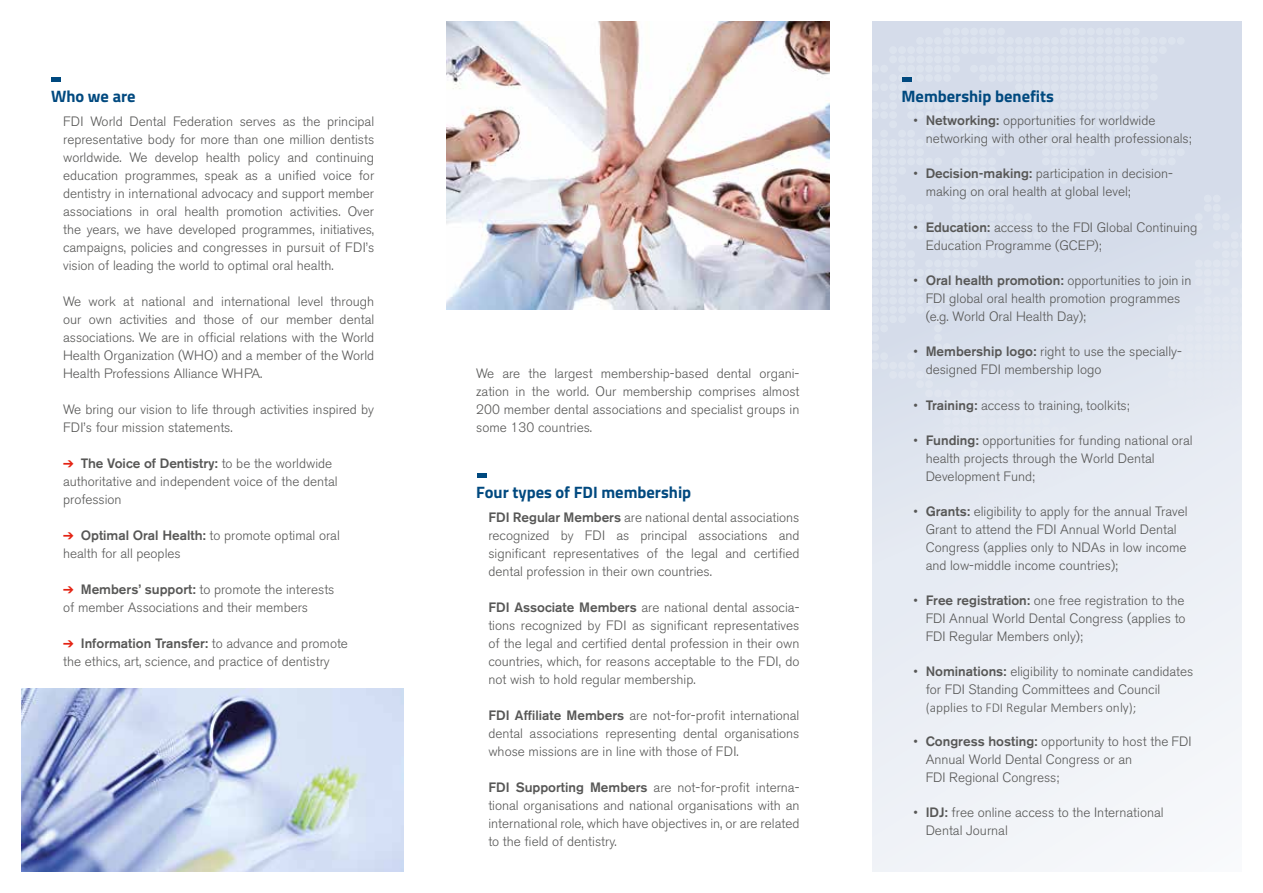
<style>
.page{position:relative;width:1263px;height:893px;background:#fff}
.page>*{position:absolute;margin:0;border:0;box-sizing:border-box;transform-origin:0 0}
.t1{font:700 16.5px "Titillium";color:#00497f}
.t2{font:300 13.5px/18px "Akzidenz Grotesk BE";color:#575756}
.t3{font:300 13.5px "Calibri";color:#575756}
.s1{color:#e42313}
.s2{font-weight:500}
</style>
<div class="page">
<div style="left:872px;top:21px;width:370px;height:851px;background:linear-gradient(to bottom,#d1d9e8,#f4f6fa)"></div>
<svg style="left:52px;top:78px;width:9px;height:4px"></svg>
<svg style="left:902px;top:78px;width:9px;height:4px"></svg>
<svg style="left:477px;top:473px;width:9px;height:4px"></svg>
<img style="left:446px;top:21px;width:384px;height:288px">
<img style="left:21px;top:689px;width:383px;height:183px">
<p class="t1" style="left:51px;top:84px;width:86px">Who we are</p>
<p class="t2" style="left:63px;top:113px;width:313px;text-align:justify">FDI World Dental Federation serves as the principal representative body for more than one million dentists worldwide. We develop health policy and continuing education programmes, speak as a unified voice for dentistry in international advocacy and support member associations in oral health promotion activities. Over the years, we have developed programmes, initiatives, campaigns, policies and congresses in pursuit of FDI’s vision of leading the world to optimal oral health.</p>
<p class="t2" style="left:63px;top:293px;width:313px;text-align:justify">We work at national and international level through our own activities and those of our member dental associations. We are in official relations with the World Health Organization (WHO) and a member of the World Health Professions Alliance WHPA.</p>
<p class="t2" style="left:63px;top:401px;width:313px">We bring our vision to life through activities inspired by<br>FDI’s four mission statements.</p>
<p class="t2" style="left:63px;top:455px;width:276px"><span class="s1">➔</span> <span class="s2">The Voice of Dentistry:</span> to be the worldwide authoritative and independent voice of the dental profession</p>
<p class="t2" style="left:63px;top:527px;width:278px"><span class="s1">➔</span> <span class="s2">Optimal Oral Health:</span> to promote optimal oral health for all peoples</p>
<p class="t2" style="left:63px;top:581px;width:273px"><span class="s1">➔</span> <span class="s2">Members’ support:</span> to promote the interests of member Associations and their members</p>
<p class="t2" style="left:63px;top:635px;width:286px"><span class="s1">➔</span> <span class="s2">Information Transfer:</span> to advance and promote the ethics, art, science, and practice of dentistry</p>
<p class="t2" style="left:476px;top:365px;width:325px;text-align:justify">We are the largest membership-based dental organi&shy;zation in the world. Our membership comprises almost 200 member dental associations and specialist groups in some 130 countries.</p>
<p class="t1" style="left:476px;top:479px;width:216px">Four types of FDI membership</p>
<p class="t2" style="left:488px;top:509px;width:313px;text-align:justify"><span class="s2">FDI Regular Members</span> are national dental associations recognized by FDI as principal associations and significant representatives of the legal and certified dental profession in their own countries.</p>
<p class="t2" style="left:488px;top:599px;width:313px;text-align:justify"><span class="s2">FDI Associate Members</span> are national dental associa&shy;tions recognized by FDI as significant representatives of the legal and certified dental profession in their own countries, which, for reasons acceptable to the FDI, do not wish to hold regular membership.</p>
<p class="t2" style="left:488px;top:707px;width:313px;text-align:justify"><span class="s2">FDI Affiliate Members</span> are not-for-profit international dental associations representing dental organisations whose missions are in line with those of FDI.</p>
<p class="t2" style="left:488px;top:779px;width:313px;text-align:justify"><span class="s2">FDI Supporting Members</span> are not-for-profit interna&shy;tional organisations and national organisations with an international role, which have objectives in, or are related to the field of dentistry.</p>
<p class="t1" style="left:901px;top:84px;width:154px">Membership benefits</p>
<p class="t2" style="left:926px;top:112px;width:267px;text-indent:-12px">• <span class="s2">Networking:</span> opportunities for worldwide networking with other oral health professionals;</p>
<p class="t2" style="left:926px;top:165px;width:249px;text-indent:-12px">• <span class="s2">Decision-making:</span> participation in decision&shy;making on oral health at global level;</p>
<p class="t2" style="left:926px;top:218px;width:273px;text-indent:-12px">• <span class="s2">Education:</span> access to the FDI Global Continuing<br>Education Programme (GCEP);</p>
<p class="t2" style="left:926px;top:271px;width:267px;text-indent:-12px">• <span class="s2">Oral health promotion:</span> opportunities to join in<br>FDI global oral health promotion programmes (e.g. World Oral Health Day);</p>
<p class="t2" style="left:926px;top:343px;width:258px;text-indent:-12px">• <span class="s2">Membership logo:</span> right to use the specially&shy;designed FDI membership logo</p>
<p class="t2" style="left:913px;top:397px;width:217px">• <span class="s2">Training:</span> access to training, toolkits;</p>
<p class="t2" style="left:926px;top:432px;width:268px;text-indent:-12px">• <span class="s2">Funding:</span> opportunities for funding national oral health projects through the World Dental<br>Development Fund;</p>
<p class="t2" style="left:926px;top:503px;width:263px;text-indent:-12px">• <span class="s2">Grants:</span> eligibility to apply for the annual Travel Grant to attend the FDI Annual World Dental Congress (applies only to NDAs in low income and low-middle income countries);</p>
<p class="t2" style="left:926px;top:592px;width:261px;text-align:justify;text-indent:-12px">• <span class="s2">Free registration:</span> one free registration to the FDI Annual World Dental Congress (applies to FDI Regular Members only);</p>
<p class="t2" style="left:926px;top:663px;width:269px;text-indent:-12px">• <span class="s2">Nominations:</span> eligibility to nominate candidates for FDI Standing Committees and Council</p>
<p class="t3" style="left:926px;top:699px;width:212px">(applies to FDI Regular Members only);</p>
<p class="t2" style="left:926px;top:733px;width:267px;text-indent:-12px">• <span class="s2">Congress hosting:</span> opportunity to host the FDI<br>Annual World Dental Congress or an<br>FDI Regional Congress;</p>
<p class="t2" style="left:926px;top:803px;width:239px;text-indent:-12px">• <span class="s2">IDJ:</span> free online access to the International<br>Dental Journal</p>
</div>
